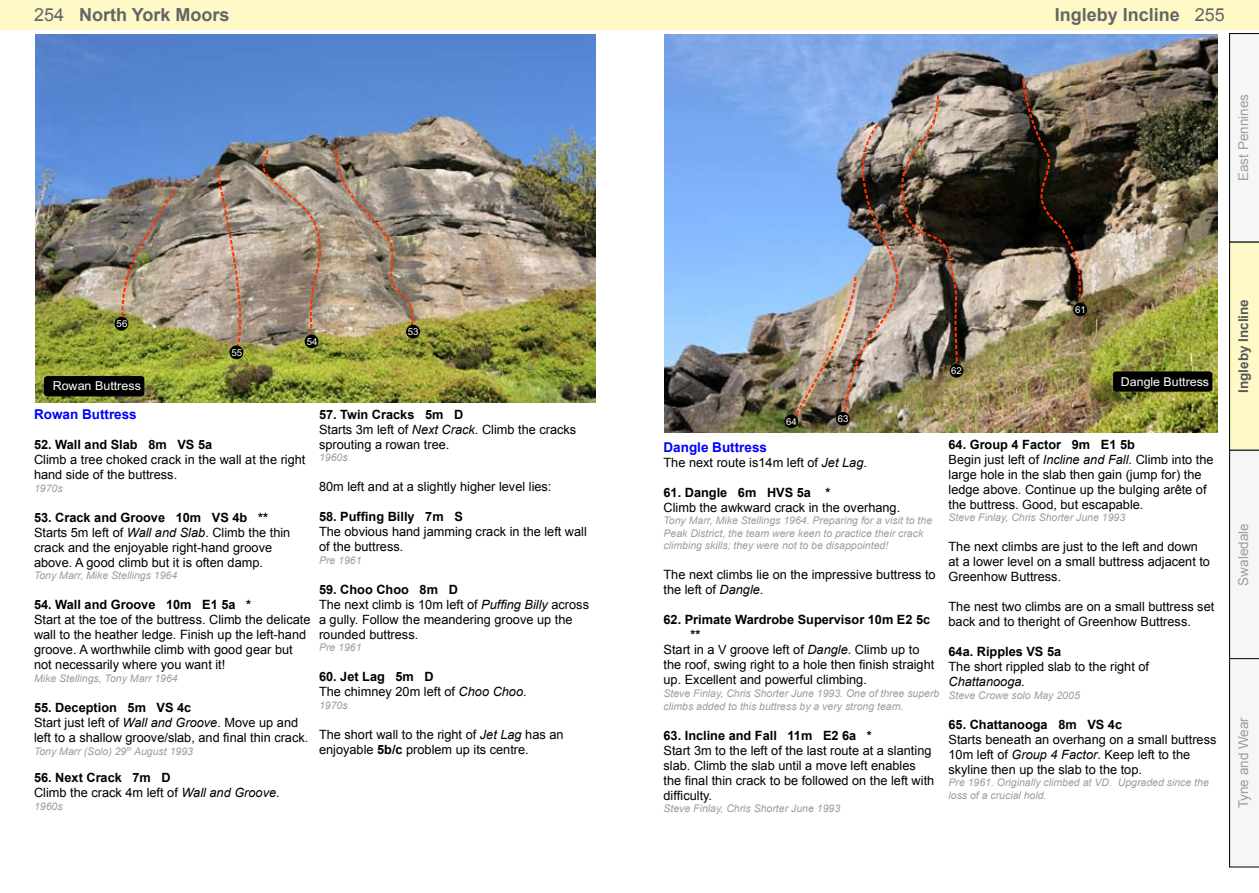
<style>
.page{position:relative;width:1259px;height:893px;background:#fff}
.page>*{position:absolute;margin:0;border:0;box-sizing:border-box;transform-origin:0 0}
.t1{font:700 18px "Arial";color:#646567}
.t2{font:13.5px "Arial";color:#9c9d9f}
.t3{font:700 13.5px "Arial";color:#00f}
.t4{font:700 13.5px "Arial";color:#58585a}
.t5{font:12.75px/15px "Arial";color:#000}
.t6{font:700 12.75px "Arial";color:#000}
.t7{font:italic 12.75px "Arial";color:#000}
.t8{font:12.3px "Arial";color:#fff}
.t9{font:12.15px "Arial";color:#fff}
.t10{font:italic 10.5px/12.6px "Arial";color:#9c9d9f}
.t11{font:9.6px "Arial";color:#fff}
.t12{font:9.45px "Arial";color:#fff}
.s1{font-weight:400}
.s2{font-weight:700}
.s3{font-style:italic}
</style>
<div class="page">
<div style="left:0;top:0;width:629px;height:30px;background:#fff9c7"></div>
<div style="left:629px;top:0;width:630px;height:30px;background:#fff9c7"></div>
<svg style="left:1229px;top:33px;width:30px;height:834px"></svg>
<img style="left:35px;top:35px;width:560px;height:368px">
<img style="left:214px;top:165px;width:34px;height:183px">
<svg style="left:262px;top:147px;width:153px;height:188px;background:#9f8e7b"></svg>
<img style="left:120px;top:188px;width:59px;height:133px">
<div style="left:115px;top:317px;width:13px;height:13px;background:#000;border-radius:50%"></div>
<div style="left:115px;top:317px;width:13px;height:13px;border:1px solid #000;border-radius:50%"></div>
<div style="left:230px;top:346px;width:13px;height:13px;background:#000;border-radius:50%"></div>
<div style="left:230px;top:346px;width:13px;height:13px;border:1px solid #000;border-radius:50%"></div>
<div style="left:305px;top:335px;width:13px;height:13px;background:#000;border-radius:50%"></div>
<div style="left:305px;top:335px;width:13px;height:13px;border:1px solid #000;border-radius:50%"></div>
<div style="left:406px;top:325px;width:13px;height:13px;background:#000;border-radius:50%"></div>
<div style="left:406px;top:325px;width:13px;height:13px;border:1px solid #000;border-radius:50%"></div>
<svg style="left:43px;top:375px;width:102px;height:22px;background:#0d0e05"></svg>
<img style="left:664px;top:34px;width:554px;height:398px">
<img style="left:1021px;top:76px;width:61px;height:226px">
<img style="left:790px;top:94px;width:175px;height:328px">
<div style="left:785px;top:415px;width:12px;height:13px;background:#000;border-radius:50%"></div>
<div style="left:784px;top:415px;width:14px;height:13px;border:1px solid #000;border-radius:50%"></div>
<div style="left:836px;top:412px;width:13px;height:13px;background:#000;border-radius:50%"></div>
<div style="left:836px;top:412px;width:13px;height:13px;border:1px solid #000;border-radius:50%"></div>
<div style="left:950px;top:364px;width:13px;height:13px;background:#000;border-radius:50%"></div>
<div style="left:950px;top:364px;width:13px;height:13px;border:1px solid #000;border-radius:50%"></div>
<div style="left:1073px;top:303px;width:13px;height:13px;background:#000;border-radius:50%"></div>
<div style="left:1073px;top:303px;width:13px;height:13px;border:1px solid #000;border-radius:50%"></div>
<svg style="left:1112px;top:371px;width:101px;height:21px;background:#080803"></svg>
<h1 class="t1" style="left:34px;top:3px;width:197px"><span class="s1">254</span> North York Moors</h1>
<h1 class="t1" style="left:1055px;top:3px;width:172px">Ingleby Incline <span class="s1">255</span></h1>
<p class="t2" style="left:1234px;top:181px;width:89px;rotate:-90deg">East Pennines</p>
<p class="t11" style="left:117px;top:318px;width:12px">56</p>
<p class="t8" style="left:53px;top:378px;width:90px">Rowan Buttress</p>
<p class="t11" style="left:231px;top:346px;width:12px">55</p>
<p class="t11" style="left:307px;top:335px;width:12px">54</p>
<p class="t11" style="left:408px;top:325px;width:12px">53</p>
<p class="t3" style="left:34px;top:406px;width:104px">Rowan Buttress</p>
<p class="t6" style="left:34px;top:436px;width:180px">52. Wall and Slab 8m VS 5a</p>
<p class="t5" style="left:34px;top:452px;width:273px">Climb a tree choked crack in the wall at the right hand side of the buttress.</p>
<p class="t10" style="left:34px;top:482px;width:30px">1970s</p>
<p class="t5" style="left:34px;top:510px;width:258px"><span class="s2">53. Crack and Groove 10m VS 4b ** </span>Starts 5m left of <span class="s3">Wall and Slab</span>. Climb the thin crack and the enjoyable right-hand groove above. A good climb but it is often damp.</p>
<p class="t10" style="left:34px;top:570px;width:145px">Tony Marr, Mike Stellings 1964</p>
<p class="t6" style="left:34px;top:596px;width:219px">54. Wall and Groove 10m E1 5a *</p>
<p class="t5" style="left:34px;top:613px;width:278px">Start at the toe of the buttress. Climb the delicate wall to the heather ledge. Finish up the left-hand groove. A worthwhile climb with good gear but not necessarily where you want it!</p>
<p class="t10" style="left:34px;top:672px;width:145px">Mike Stellings, Tony Marr 1964</p>
<p class="t5" style="left:34px;top:700px;width:276px"><span class="s2">55. Deception 5m VS 4c<br></span>Start just left of <span class="s3">Wall and Groove</span>. Move up and left to a shallow groove/slab, and final thin crack.</p>
<p class="t10" style="left:34px;top:745px;width:160px">Tony Marr (Solo) 29<sup>th</sup> August 1993</p>
<p class="t5" style="left:34px;top:770px;width:247px"><span class="s2">56. Next Crack 7m D<br></span>Climb the crack 4m left of <span class="s3">Wall and Groove</span>.</p>
<p class="t10" style="left:34px;top:800px;width:30px">1960s</p>
<p class="t5" style="left:319px;top:407px;width:259px"><span class="s2">57. Twin Cracks 5m D<br></span>Starts 3m left of <span class="s3">Next Crack</span>. Climb the cracks sprouting a rowan tree.</p>
<p class="t10" style="left:319px;top:451px;width:30px">1960s</p>
<p class="t5" style="left:319px;top:479px;width:234px">80m left and at a slightly higher level lies:</p>
<p class="t6" style="left:319px;top:508px;width:145px">58. Puffing Billy 7m S</p>
<p class="t5" style="left:319px;top:524px;width:269px">The obvious hand jamming crack in the left wall of the buttress.</p>
<p class="t10" style="left:319px;top:554px;width:44px">Pre 1961</p>
<p class="t5" style="left:319px;top:582px;width:271px"><span class="s2">59. Choo Choo 8m D<br></span>The next climb is 10m left of <span class="s3">Puffing Billy</span> across a gully. Follow the meandering groove up the rounded buttress.</p>
<p class="t10" style="left:319px;top:642px;width:44px">Pre 1961</p>
<p class="t5" style="left:319px;top:670px;width:209px"><span class="s2">60. Jet Lag 5m D<br></span>The chimney 20m left of <span class="s3">Choo Choo</span>.</p>
<p class="t10" style="left:319px;top:699px;width:30px">1970s</p>
<p class="t5" style="left:319px;top:727px;width:246px">The short wall to the right of <span class="s3">Jet Lag</span> has an enjoyable <span class="s2">5b/c</span> problem up its centre.</p>
<p class="t12" style="left:1075px;top:304px;width:12px">61</p>
<p class="t12" style="left:951px;top:365px;width:12px">62</p>
<p class="t9" style="left:1121px;top:373px;width:90px">Dangle Buttress</p>
<p class="t12" style="left:786px;top:415px;width:12px">64</p>
<p class="t12" style="left:837px;top:413px;width:12px">63</p>
<p class="t3" style="left:663px;top:438px;width:105px">Dangle Buttress</p>
<p class="t5" style="left:663px;top:455px;width:205px">The next route is14m left of <span class="s3">Jet Lag</span>.</p>
<p class="t6" style="left:663px;top:484px;width:168px">61. Dangle 6m HVS 5a *</p>
<p class="t5" style="left:663px;top:500px;width:238px">Climb the awkward crack in the overhang.</p>
<p class="t10" style="left:663px;top:514px;width:270px">Tony Marr, Mike Stellings 1964. Preparing for a visit to the<br>Peak District, the team were keen to practice their crack climbing skills; they were not to be disappointed!</p>
<p class="t5" style="left:663px;top:567px;width:274px">The next climbs lie on the impressive buttress to the left of <span class="s3">Dangle</span>.</p>
<p class="t6" style="left:663px;top:611px;width:268px">62. Primate Wardrobe Supervisor 10m E2 5c</p>
<p class="t6" style="left:690px;top:626px;width:11px">**</p>
<p class="t5" style="left:663px;top:642px;width:257px">Start in a V groove left of <span class="s3">Dangle</span>. Climb up to</p>
<p class="t5" style="left:663px;top:657px;width:272px">the roof, swing right to a hole then finish straight</p>
<p class="t5" style="left:663px;top:672px;width:205px">up. Excellent and powerful climbing.</p>
<p class="t10" style="left:663px;top:687px;width:277px">Steve Finlay, Chris Shorter June 1993. One of three superb climbs added to this buttress by a very strong team.</p>
<p class="t6" style="left:663px;top:727px;width:210px">63. Incline and Fall 11m E2 6a *</p>
<p class="t5" style="left:663px;top:743px;width:272px">Start 3m to the left of the last route at a slanting slab. Climb the slab until a move left enables the final thin crack to be followed on the left with difficulty.</p>
<p class="t10" style="left:663px;top:802px;width:178px">Steve Finlay, Chris Shorter June 1993</p>
<p class="t5" style="left:948px;top:437px;width:267px"><span class="s2">64. Group 4 Factor 9m E1 5b<br></span>Begin just left of <span class="s3">Incline and Fall</span>. Climb into the large hole in the slab then gain (jump for) the ledge above. Continue up the bulging arête of the buttress. Good, but escapable.</p>
<p class="t10" style="left:948px;top:511px;width:178px">Steve Finlay, Chris Shorter June 1993</p>
<p class="t5" style="left:948px;top:539px;width:263px">The next climbs are just to the left and down at a lower level on a small buttress adjacent to<br>Greenhow Buttress.</p>
<p class="t5" style="left:948px;top:599px;width:267px">The nest two climbs are on a small buttress set back and to theright of Greenhow Buttress.</p>
<p class="t6" style="left:948px;top:643px;width:114px">64a. Ripples VS 5a</p>
<p class="t5" style="left:948px;top:659px;width:202px">The short rippled slab to the right of</p>
<p class="t7" style="left:948px;top:673px;width:78px">Chattanooga.</p>
<p class="t10" style="left:948px;top:689px;width:133px">Steve Crowe solo May 2005</p>
<p class="t6" style="left:948px;top:716px;width:175px">65. Chattanooga 8m VS 4c</p>
<p class="t5" style="left:948px;top:732px;width:269px">Starts beneath an overhang on a small buttress<br>10m left of <span class="s3">Group 4 Factor</span>. Keep left to the skyline then up the slab to the top.</p>
<p class="t10" style="left:948px;top:777px;width:262px">Pre 1961. Originally climbed at VD. Upgraded since the loss of a crucial hold.</p>
<p class="t4" style="left:1234px;top:393px;width:95px;rotate:-90deg">Ingleby Incline</p>
<p class="t2" style="left:1234px;top:586px;width:64px;rotate:-90deg">Swaledale</p>
<p class="t2" style="left:1234px;top:808px;width:93px;rotate:-90deg">Tyne and Wear</p>
</div>
